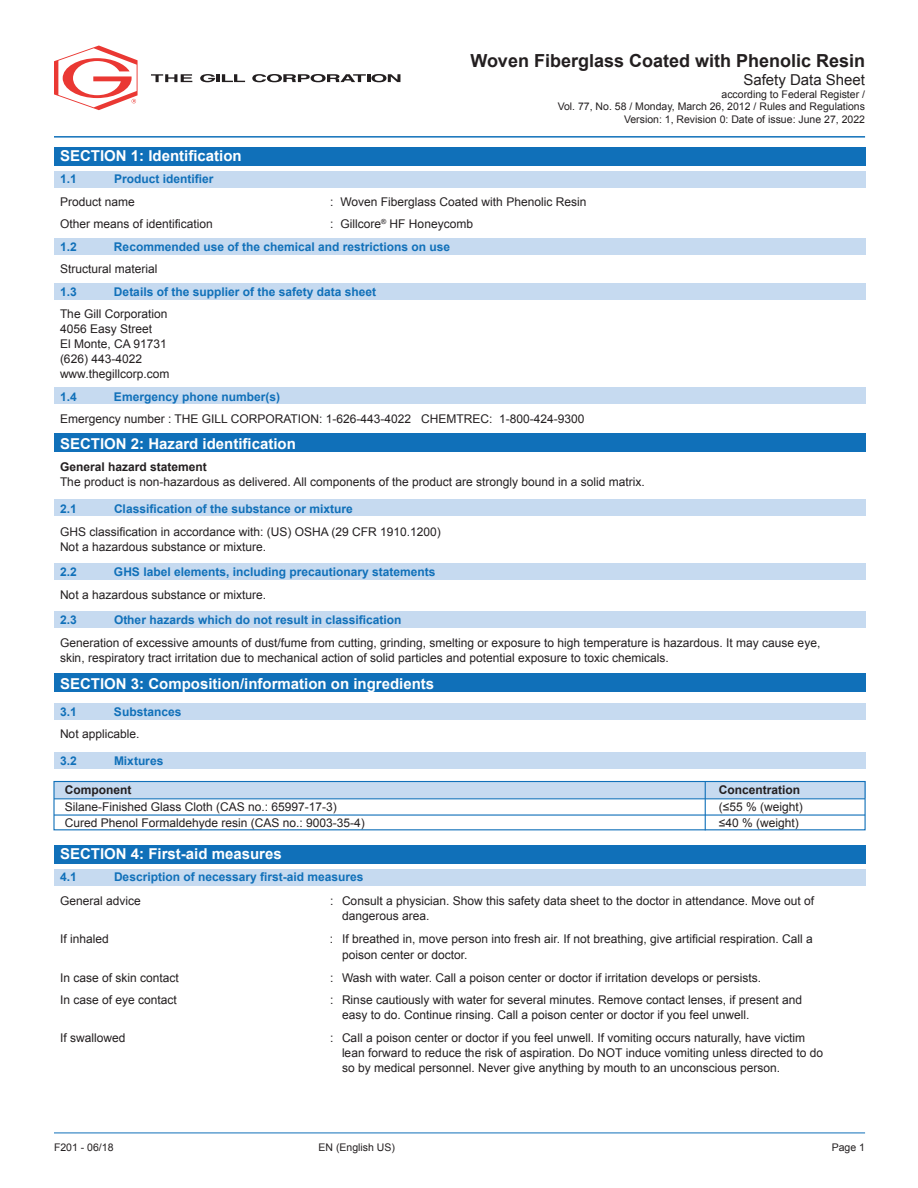
<style>
.page{position:relative;width:918px;height:1188px;background:#fff}
.page>*{position:absolute;margin:0;border:0;box-sizing:border-box;transform-origin:0 0}
.t1{font:700 18px "Arial";color:#231f20}
.t2{font:700 15px "Arial";color:#fff}
.t3{font:15px "Arial";color:#231f20}
.t4{font:12px/15px "Arial";color:#231f20}
.t5{font:700 12px "Arial";color:#1070b9}
.t6{font:700 12px "Arial";color:#231f20}
.t7{font:10.5px/12.6px "Arial";color:#231f20;text-align:right}
</style>
<div class="page">
<svg style="left:54px;top:46px;width:84px;height:64px"></svg>
<svg style="left:252px;top:74px;width:148px;height:8px"></svg>
<svg style="left:200px;top:74px;width:45px;height:8px"></svg>
<svg style="left:151px;top:74px;width:41px;height:8px"></svg>
<hr style="left:54px;top:136px;width:811px;height:2px;background:#1070b9">
<div style="left:54px;top:147px;width:811px;height:18px;background:#1070b9"></div>
<div style="left:54px;top:434px;width:811px;height:18px;background:#1070b9"></div>
<div style="left:54px;top:673px;width:811px;height:18px;background:#1070b9"></div>
<div style="left:54px;top:171px;width:811px;height:16px;background:#c6daf0"></div>
<div style="left:54px;top:238px;width:811px;height:17px;background:#c6daf0"></div>
<div style="left:54px;top:283px;width:811px;height:16px;background:#c6daf0"></div>
<div style="left:54px;top:387px;width:811px;height:17px;background:#c6daf0"></div>
<div style="left:54px;top:500px;width:811px;height:16px;background:#c6daf0"></div>
<div style="left:54px;top:752px;width:811px;height:17px;background:#c6daf0"></div>
<div style="left:54px;top:782px;width:811px;height:16px;background:#c6daf0"></div>
<div style="left:54px;top:703px;width:811px;height:17px;background:#c6daf0"></div>
<div style="left:54px;top:563px;width:811px;height:17px;background:#c6daf0"></div>
<div style="left:54px;top:611px;width:811px;height:16px;background:#c6daf0"></div>
<hr style="left:54px;top:1133px;width:811px;height:1px;background:#1070b9">
<div style="left:53px;top:781px;width:813px;height:49px;border:1px solid #1070b9"></div>
<hr style="left:54px;top:814px;width:811px;height:2px;background:#1070b9">
<hr style="left:54px;top:798px;width:811px;height:1px;background:#1070b9">
<hr style="left:705px;top:782px;width:1px;height:48px;background:#1070b9">
<div style="left:54px;top:845px;width:811px;height:19px;background:#1070b9"></div>
<div style="left:54px;top:869px;width:811px;height:17px;background:#c6daf0"></div>
<h1 class="t1" style="left:470px;top:54px;width:396px">Woven Fiberglass Coated with Phenolic Resin</h1>
<p class="t3" style="left:743px;top:74px;width:123px">Safety Data Sheet</p>
<p class="t7" style="left:558px;top:89px;width:309px">according to Federal Register /<br>Vol. 77, No. 58 / Monday, March 26, 2012 / Rules and Regulations<br>Version: 1, Revision 0: Date of issue: June 27, 2022</p>
<p class="t2" style="left:60px;top:145px;width:183px">SECTION 1: Identification</p>
<p class="t5" style="left:60px;top:171px;width:18px">1.1</p>
<p class="t5" style="left:114px;top:171px;width:101px">Product identifier</p>
<p class="t4" style="left:60px;top:195px;width:76px">Product name</p>
<p class="t4" style="left:330px;top:195px;width:258px">: Woven Fiberglass Coated with Phenolic Resin</p>
<p class="t4" style="left:60px;top:216px;width:154px">Other means of identification</p>
<p class="t4" style="left:330px;top:216px;width:145px">: Gillcore<sup>®</sup> HF Honeycomb</p>
<p class="t5" style="left:60px;top:242px;width:18px">1.2</p>
<p class="t5" style="left:114px;top:242px;width:338px">Recommended use of the chemical and restrictions on use</p>
<p class="t4" style="left:60px;top:262px;width:99px">Structural material</p>
<p class="t5" style="left:60px;top:287px;width:18px">1.3</p>
<p class="t5" style="left:114px;top:287px;width:264px">Details of the supplier of the safety data sheet</p>
<p class="t4" style="left:60px;top:306px;width:111px">The Gill Corporation<br>4056 Easy Street<br>El Monte, CA 91731 (626) 443-4022 www.thegillcorp.com</p>
<p class="t5" style="left:60px;top:392px;width:18px">1.4</p>
<p class="t5" style="left:114px;top:392px;width:168px">Emergency phone number(s)</p>
<p class="t4" style="left:60px;top:411px;width:526px">Emergency number : THE GILL CORPORATION: 1-626-443-4022 CHEMTREC: 1-800-424-9300</p>
<p class="t2" style="left:60px;top:433px;width:237px">SECTION 2: Hazard identification</p>
<p class="t6" style="left:60px;top:462px;width:148px">General hazard statement</p>
<p class="t4" style="left:60px;top:474px;width:586px">The product is non-hazardous as delivered. All components of the product are strongly bound in a solid matrix.</p>
<p class="t5" style="left:60px;top:501px;width:18px">2.1</p>
<p class="t5" style="left:114px;top:501px;width:240px">Classification of the substance or mixture</p>
<p class="t4" style="left:60px;top:524px;width:382px">GHS classification in accordance with: (US) OSHA (29 CFR 1910.1200)<br>Not a hazardous substance or mixture.</p>
<p class="t5" style="left:60px;top:567px;width:18px">2.2</p>
<p class="t5" style="left:114px;top:567px;width:323px">GHS label elements, including precautionary statements</p>
<p class="t4" style="left:60px;top:587px;width:208px">Not a hazardous substance or mixture.</p>
<p class="t5" style="left:60px;top:612px;width:18px">2.3</p>
<p class="t5" style="left:114px;top:612px;width:289px">Other hazards which do not result in classification</p>
<p class="t4" style="left:60px;top:635px;width:762px">Generation of excessive amounts of dust/fume from cutting, grinding, smelting or exposure to high temperature is hazardous. It may cause eye, skin, respiratory tract irritation due to mechanical action of solid particles and potential exposure to toxic chemicals.</p>
<p class="t2" style="left:60px;top:678px;width:376px">SECTION 3: Composition/information on ingredients</p>
<p class="t5" style="left:60px;top:707px;width:18px">3.1</p>
<p class="t5" style="left:114px;top:707px;width:69px">Substances</p>
<p class="t4" style="left:60px;top:726px;width:81px">Not applicable.</p>
<p class="t5" style="left:60px;top:753px;width:18px">3.2</p>
<p class="t5" style="left:114px;top:753px;width:51px">Mixtures</p>
<p class="t6" style="left:65px;top:785px;width:68px">Component</p>
<p class="t6" style="left:719px;top:785px;width:83px">Concentration</p>
<p class="t4" style="left:65px;top:799px;width:274px">Silane-Finished Glass Cloth (CAS no.: 65997-17-3)</p>
<p class="t4" style="left:719px;top:799px;width:85px">(≤55 % (weight)</p>
<p class="t4" style="left:65px;top:816px;width:302px">Cured Phenol Formaldehyde resin (CAS no.: 9003-35-4)</p>
<p class="t4" style="left:719px;top:816px;width:81px">≤40 % (weight)</p>
<p class="t2" style="left:60px;top:848px;width:223px">SECTION 4: First-aid measures</p>
<p class="t5" style="left:60px;top:869px;width:18px">4.1</p>
<p class="t5" style="left:114px;top:869px;width:251px">Description of necessary first-aid measures</p>
<p class="t4" style="left:60px;top:894px;width:82px">General advice</p>
<p class="t4" style="left:342px;top:894px;width:474px;text-indent:-12px">: Consult a physician. Show this safety data sheet to the doctor in attendance. Move out of dangerous area.</p>
<p class="t4" style="left:60px;top:931px;width:50px">If inhaled</p>
<p class="t4" style="left:342px;top:931px;width:472px;line-height:16.5px;text-indent:-12px">: If breathed in, move person into fresh air. If not breathing, give artificial respiration. Call a poison center or doctor.</p>
<p class="t4" style="left:60px;top:970px;width:120px">In case of skin contact</p>
<p class="t4" style="left:330px;top:970px;width:433px">: Wash with water. Call a poison center or doctor if irritation develops or persists.</p>
<p class="t4" style="left:60px;top:993px;width:118px">In case of eye contact</p>
<p class="t4" style="left:342px;top:993px;width:462px;text-indent:-12px">: Rinse cautiously with water for several minutes. Remove contact lenses, if present and easy to do. Continue rinsing. Call a poison center or doctor if you feel unwell.</p>
<p class="t4" style="left:60px;top:1030px;width:67px">If swallowed</p>
<p class="t4" style="left:342px;top:1030px;width:483px;text-indent:-12px">: Call a poison center or doctor if you feel unwell. If vomiting occurs naturally, have victim lean forward to reduce the risk of aspiration. Do NOT induce vomiting unless directed to do so by medical personnel. Never give anything by mouth to an unconscious person.</p>
<p class="t7" style="left:54px;top:1142px;width:61px">F201 - 06/18</p>
<p class="t7" style="left:319px;top:1141px;width:78px">EN (English US)</p>
<p class="t7" style="left:832px;top:1142px;width:35px">Page 1</p>
</div>
